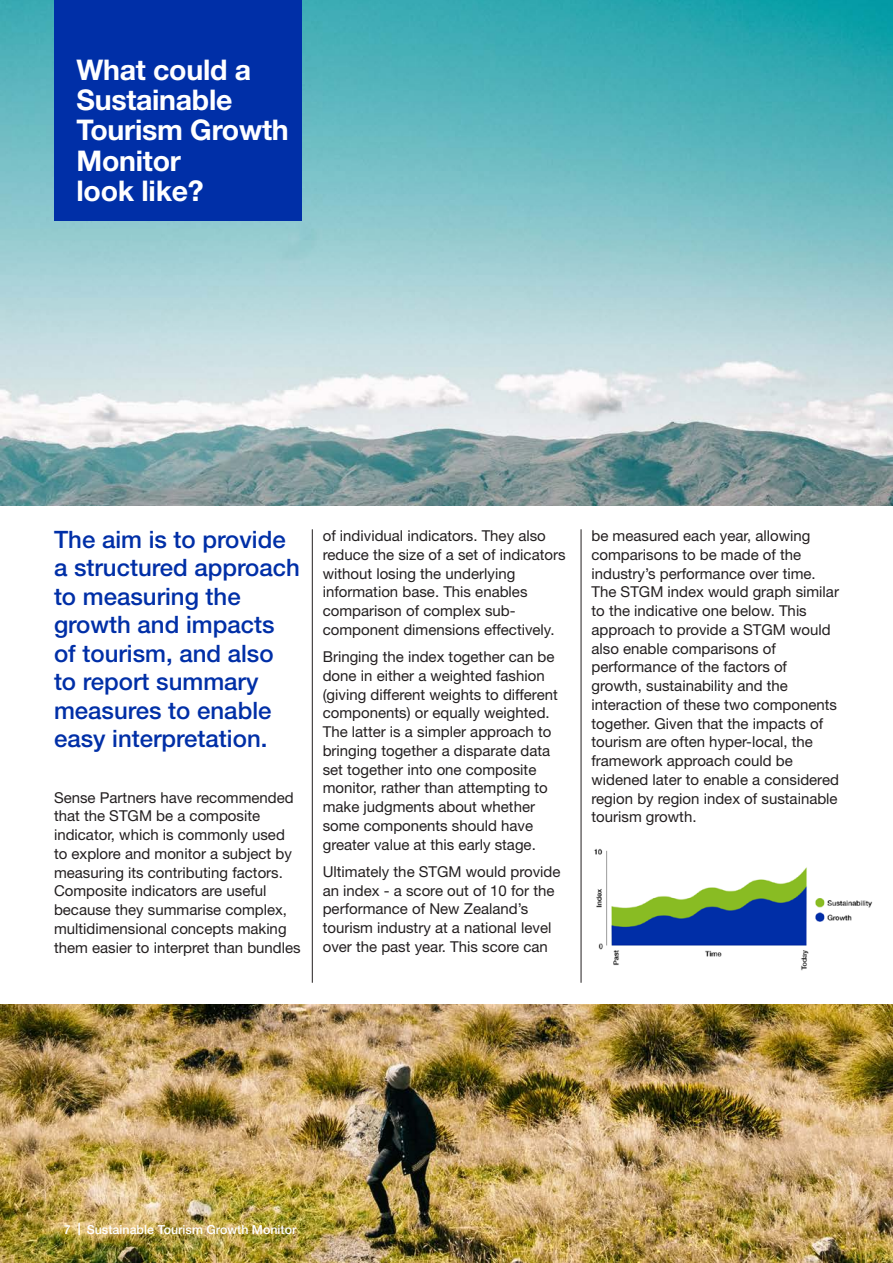
<style>
.page{position:relative;width:893px;height:1263px;background:#fff}
.page>*{position:absolute;margin:0;border:0;box-sizing:border-box;transform-origin:0 0}
.t1{font:700 28.5px/30px "Helvetica Neue";letter-spacing:-.01em;color:#fff}
.t2{font:500 24px/28.5px "Helvetica Neue";color:#002fa7}
.t3{font:15px/18.8px "Helvetica Neue";color:#231f20}
.t4{font:500 12.45px "Helvetica Neue";color:#fff}
</style>
<div class="page">
<img style="left:0;top:0;width:893px;height:1263px">
<div style="left:0;top:506px;width:893px;height:498px;background:#fff"></div>
<svg style="left:78px;top:1223px;width:2px;height:12px"></svg>
<div style="left:54px;top:0;width:248px;height:221px;background:#002fa7"></div>
<hr style="left:581px;top:529px;width:1px;height:454px;background:#231f20">
<hr style="left:312px;top:529px;width:1px;height:454px;background:#231f20">
<img style="left:594px;top:848px;width:278px;height:123px">
<h1 class="t1" style="left:77px;top:55px;width:214px">What could a<br>Sustainable<br>Tourism Growth<br>Monitor<br>look like?</h1>
<h2 class="t2" style="left:54px;top:525px;width:247px">The aim is to provide a structured approach to measuring the growth and impacts of tourism, and also to report summary measures to enable easy interpretation.</h2>
<p class="t3" style="left:323px;top:526px;width:244px">of individual indicators. They also reduce the size of a set of indicators without losing the underlying information base. This enables comparison of complex sub&shy;component dimensions effectively.</p>
<p class="t3" style="left:323px;top:647px;width:237px">Bringing the index together can be done in either a weighted fashion (giving different weights to different components) or equally weighted.<br>The latter is a simpler approach to bringing together a disparate data set together into one composite monitor, rather than attempting to make judgments about whether some components should have greater value at this early stage.</p>
<p class="t3" style="left:323px;top:862px;width:239px">Ultimately the STGM would provide an index - a score out of 10 for the performance of New Zealand’s tourism industry at a national level over the past year. This score can</p>
<p class="t3" style="left:54px;top:788px;width:248px">Sense Partners have recommended that the STGM be a composite indicator, which is commonly used to explore and monitor a subject by measuring its contributing factors.<br>Composite indicators are useful because they summarise complex, multidimensional concepts making them easier to interpret than bundles</p>
<p class="t3" style="left:591px;top:526px;width:249px">be measured each year, allowing comparisons to be made of the industry’s performance over time.<br>The STGM index would graph similar to the indicative one below. This approach to provide a STGM would also enable comparisons of performance of the factors of growth, sustainability and the interaction of these two components together. Given that the impacts of tourism are often hyper-local, the framework approach could be widened later to enable a considered region by region index of sustainable tourism growth.</p>
<p class="t4" style="left:64px;top:1222px;width:8px">7</p>
<p class="t4" style="left:87px;top:1222px;width:211px">Sustainable Tourism Growth Monitor</p>
</div>
